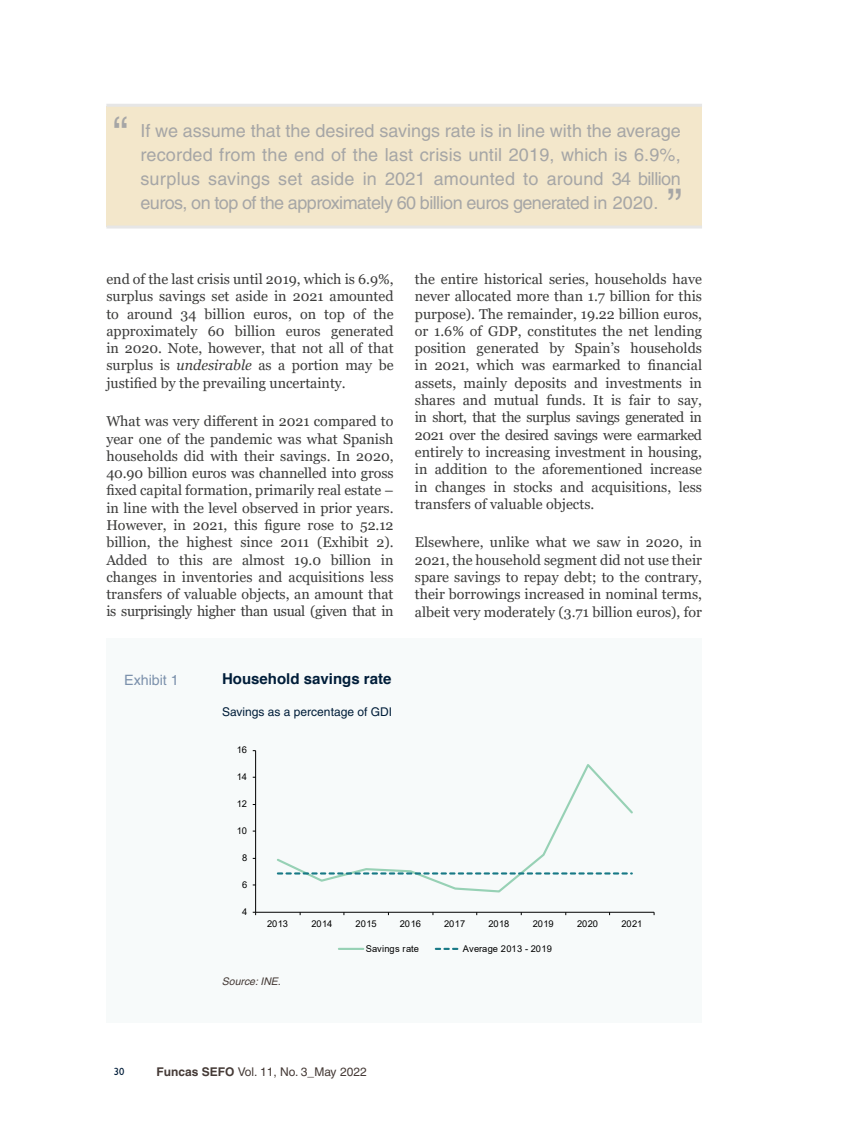
<style>
.page{position:relative;width:851px;height:1127px;background:#fff}
.page>*{position:absolute;margin:0;border:0;box-sizing:border-box;transform-origin:0 0}
.t1{font:45px "Helvetica";color:#a6a6a6}
.t2{font:18px/24px "Helvetica";letter-spacing:-.03em;color:#a6a6a6;text-align:justify}
.t3{font:700 15px "Helvetica";color:#001d39}
.t4{font:14.25px/17.2px "Georgia";color:#3c3c3b;text-align:justify}
.t5{font:14.25px "Helvetica";color:#7c91ac}
.t6{font:12px "Helvetica";color:#453a36}
.t7{font:12px "Helvetica";color:#001d39}
.t8{font:italic 10.5px "Helvetica";color:#453a36}
.t9{font:500 10.5px "Gill Sans MT Std";color:#001d39}
.t10{font:9.3px "Arial";letter-spacing:-.02em;color:#000}
.t11{font:9.3px "Arial";letter-spacing:.005em;color:#000}
.t12{font:9.3px "Arial";letter-spacing:.025em;color:#000}
.s1{font-style:italic}
.s2{font-family:"Helvetica CE";font-weight:700}
</style>
<div class="page">
<div style="left:106px;top:638px;width:596px;height:385px;background:#f7fafa"></div>
<hr style="left:255px;top:751px;width:1px;height:161px;background:#000">
<hr style="left:255px;top:912px;width:399px;height:1px;background:#000">
<svg style="left:276px;top:764px;width:357px;height:129px"></svg>
<svg style="left:278px;top:872px;width:353px;height:2px"></svg>
<hr style="left:339px;top:948px;width:24px;height:2px;background:#97d1b5">
<svg style="left:436px;top:948px;width:23px;height:2px"></svg>
<div style="left:106px;top:106px;width:596px;height:120px;background:#f3e7cb"></div>
<hr style="left:106px;top:104px;width:596px;height:3px;background:#e6e6e6">
<hr style="left:106px;top:225px;width:596px;height:3px;background:#e6e6e6">
<h1 class="t1" style="left:113px;top:107px;width:16px">“</h1>
<p class="t2" style="left:140px;top:118px;width:542px">If we assume that the desired savings rate is in line with the average recorded from the end of the last crisis until 2019, which is 6.9%, surplus savings set aside in 2021 amounted to around 34 billion euros, on top of the approximately 60 billion euros generated in 2020.</p>
<h1 class="t1" style="left:667px;top:179px;width:16px">”</h1>
<p class="t4" style="left:106px;top:271px;width:289px">end of the last crisis until 2019, which is 6.9%, surplus savings set aside in 2021 amounted to around 34 billion euros, on top of the approximately 60 billion euros generated in 2020. Note, however, that not all of that surplus is <span class="s1">undesirable</span> as a portion may be justified by the prevailing uncertainty.</p>
<p class="t4" style="left:106px;top:413px;width:289px">What was very different in 2021 compared to year one of the pandemic was what Spanish households did with their savings. In 2020, 40.90 billion euros was channelled into gross fixed capital formation, primarily real estate – in line with the level observed in prior years.<br>However, in 2021, this figure rose to 52.12 billion, the highest since 2011 (Exhibit 2).<br>Added to this are almost 19.0 billion in changes in inventories and acquisitions less transfers of valuable objects, an amount that is surprisingly higher than usual (given that in</p>
<p class="t5" style="left:124px;top:672px;width:56px">Exhibit 1</p>
<p class="t3" style="left:222px;top:669px;width:171px">Household savings rate</p>
<p class="t7" style="left:222px;top:704px;width:171px">Savings as a percentage of GDI</p>
<p class="t10" style="left:237px;top:744px;width:12px">16</p>
<p class="t10" style="left:237px;top:771px;width:12px">14</p>
<p class="t10" style="left:237px;top:798px;width:12px">12</p>
<p class="t10" style="left:237px;top:824px;width:12px">10</p>
<p class="t10" style="left:242px;top:851px;width:7px">8</p>
<p class="t10" style="left:242px;top:878px;width:7px">6</p>
<p class="t10" style="left:242px;top:905px;width:7px">4</p>
<p class="t4" style="left:415px;top:271px;width:289px">the entire historical series, households have never allocated more than 1.7 billion for this purpose). The remainder, 19.22 billion euros, or 1.6% of GDP, constitutes the net lending position generated by Spain’s households in 2021, which was earmarked to financial assets, mainly deposits and investments in shares and mutual funds. It is fair to say, in short, that the surplus savings generated in 2021 over the desired savings were earmarked entirely to increasing investment in housing, in addition to the aforementioned increase in changes in stocks and acquisitions, less transfers of valuable objects.</p>
<p class="t4" style="left:415px;top:534px;width:289px">Elsewhere, unlike what we saw in 2020, in 2021, the household segment did not use their spare savings to repay debt; to the contrary, their borrowings increased in nominal terms, albeit very moderately (3.71 billion euros), for</p>
<p class="t10" style="left:267px;top:917px;width:22px">2013</p>
<p class="t10" style="left:311px;top:917px;width:22px">2014</p>
<p class="t10" style="left:355px;top:917px;width:22px">2015</p>
<p class="t10" style="left:400px;top:917px;width:22px">2016</p>
<p class="t10" style="left:444px;top:917px;width:22px">2017</p>
<p class="t10" style="left:488px;top:917px;width:22px">2018</p>
<p class="t10" style="left:532px;top:917px;width:22px">2019</p>
<p class="t10" style="left:577px;top:917px;width:22px">2020</p>
<p class="t10" style="left:621px;top:917px;width:22px">2021</p>
<p class="t12" style="left:366px;top:942px;width:55px">Savings rate</p>
<p class="t11" style="left:462px;top:942px;width:91px">Average 2013 - 2019</p>
<p class="t8" style="left:222px;top:975px;width:60px">Source: INE.</p>
<p class="t9" style="left:114px;top:1065px;width:12px">30</p>
<p class="t6" style="left:156px;top:1064px;width:212px"><span class="s2">Funcas SEFO</span> Vol. 11, No. 3_May 2022</p>
</div>
